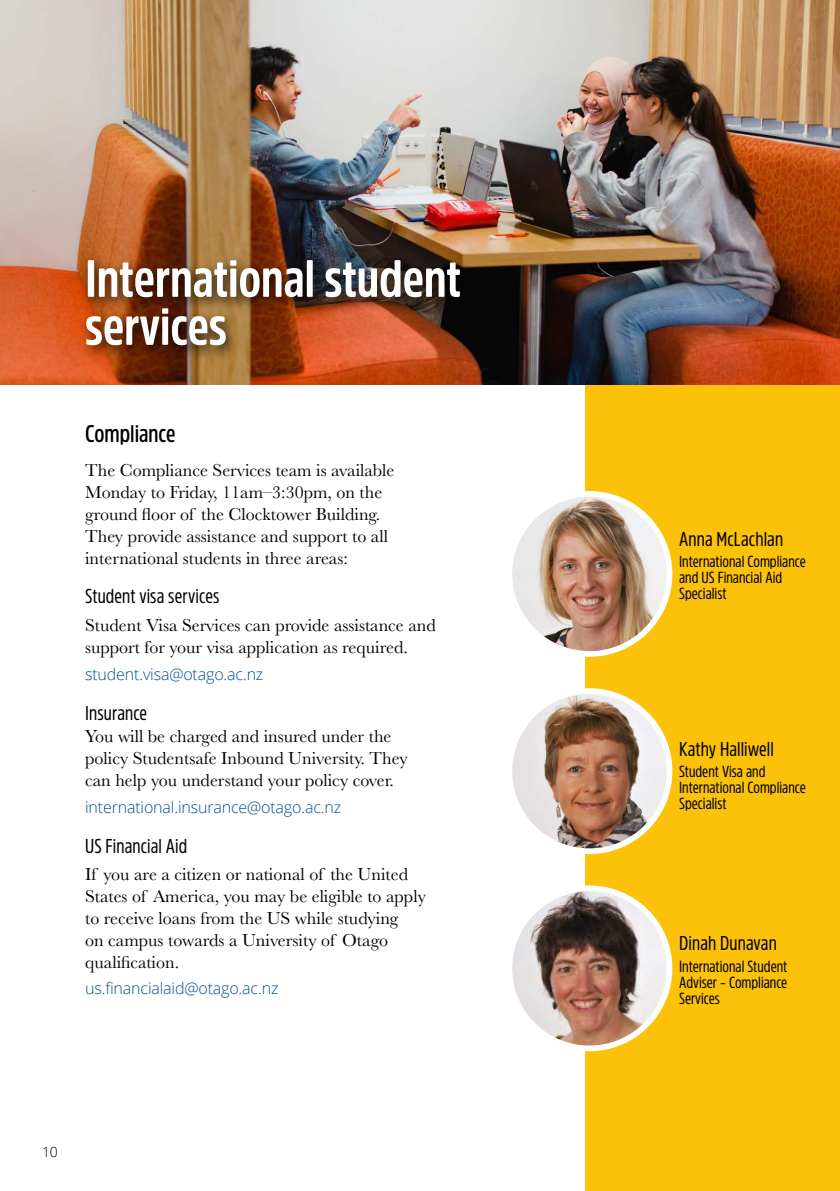
<style>
.page{position:relative;width:840px;height:1191px;background:#fff}
.page>*{position:absolute;margin:0;border:0;box-sizing:border-box;transform-origin:0 0}
.t1{font:700 52px/48px "Amsi Pro Cond";color:#fff}
.t2{font:600 24px "Amsi Pro Cond";color:#000}
.t3{font:20px "Amsi Pro Cond";letter-spacing:.005em;color:#000}
.t4{font:18px/22px "Baskerville";color:#000}
.t5{font:16px/16px "Amsi Pro Cond";color:#000}
.t6{font:300 16px "Open Sans";letter-spacing:-.01em;color:#005190}
.t7{font:300 14px "Open Sans";color:#000}
</style>
<div class="page">
<div style="left:585px;top:385px;width:254px;height:806px;background:#fcc209"></div>
<img style="left:509px;top:691px;width:160px;height:160px;border-radius:80px">
<div style="left:506px;top:688px;width:166px;height:166px;border:6px solid #fff;border-radius:50%"></div>
<img style="left:509px;top:494px;width:160px;height:160px;border-radius:80px">
<div style="left:506px;top:491px;width:166px;height:166px;border:6px solid #fff;border-radius:50%"></div>
<img style="left:509px;top:888px;width:160px;height:160px;border-radius:80px">
<div style="left:506px;top:885px;width:166px;height:166px;border:6px solid #fff;border-radius:50%"></div>
<img style="left:0;top:0;width:839px;height:385px">
<div style="left:80px;top:254px;width:394px;height:106px;background:#000;opacity:.76"></div>
<h1 class="t1" style="left:85px;top:253px;width:377px">International student services</h1>
<h2 class="t2" style="left:85px;top:417px;width:92px">Compliance</h2>
<p class="t4" style="left:85px;top:459px;width:310px">The Compliance Services team is available Monday to Friday, 11am–3:30pm, on the ground floor of the Clocktower Building.<br>They provide assistance and support to all international students in three areas:</p>
<p class="t3" style="left:85px;top:582px;width:136px">Student visa services</p>
<p class="t4" style="left:85px;top:614px;width:352px">Student Visa Services can provide assistance and support for your visa application as required.</p>
<p class="t6" style="left:85px;top:663px;width:180px">student.visa@otago.ac.nz</p>
<p class="t3" style="left:85px;top:699px;width:64px">Insurance</p>
<p class="t4" style="left:85px;top:725px;width:324px">You will be charged and insured under the policy Studentsafe Inbound University. They can help you understand your policy cover.</p>
<p class="t6" style="left:85px;top:796px;width:257px">international.insurance@otago.ac.nz</p>
<p class="t3" style="left:85px;top:832px;width:103px">US Financial Aid</p>
<p class="t4" style="left:85px;top:864px;width:342px">If you are a citizen or national of the United States of America, you may be eligible to apply to receive loans from the US while studying<br>on campus towards a University of Otago qualification.</p>
<p class="t6" style="left:85px;top:977px;width:195px">us.financialaid@otago.ac.nz</p>
<p class="t7" style="left:42px;top:1142px;width:17px">10</p>
<p class="t3" style="left:678px;top:525px;width:105px">Anna McLachlan</p>
<p class="t5" style="left:678px;top:553px;width:128px">International Compliance and US Financial Aid<br>Specialist</p>
<p class="t3" style="left:678px;top:735px;width:96px">Kathy Halliwell</p>
<p class="t5" style="left:678px;top:763px;width:128px">Student Visa and<br>International Compliance<br>Specialist</p>
<p class="t3" style="left:678px;top:929px;width:99px">Dinah Dunavan</p>
<p class="t5" style="left:678px;top:957px;width:110px;text-align:justify">International Student Adviser – Compliance Services</p>
</div>
